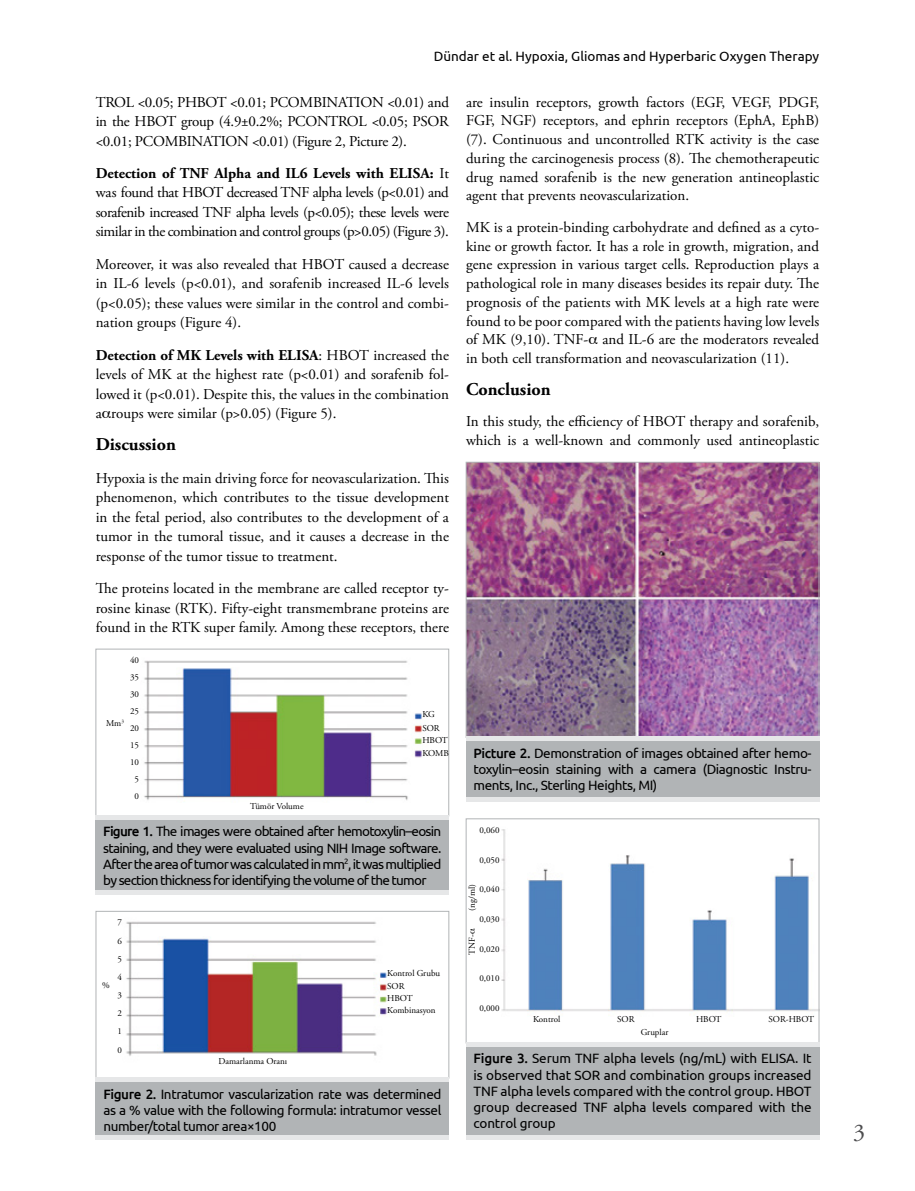
<style>
.page{position:relative;width:915px;height:1191px;background:#fff}
.page>*{position:absolute;margin:0;border:0;box-sizing:border-box;transform-origin:0 0}
.t1{font:24px "Adobe Garamond Pro";color:#4d4d4f}
.t2{font:700 18px "Adobe Garamond Pro";color:#000}
.t3{font:15px/19.5px "Adobe Garamond Pro";color:#000;text-align:justify}
.t4{font:13.5px/16.2px "Ubuntu";letter-spacing:-.03em;color:#000;text-align:justify}
.t5{font:13.5px "Ubuntu";color:#000}
.t6{font:9px/17px "Adobe Garamond Pro";color:#000;text-align:center}
.s1{font-weight:700}
.s2{font-weight:500}
</style>
<div class="page">
<img style="left:467px;top:464px;width:350px;height:271px">
<div style="left:465px;top:462px;width:354px;height:275px;border:1px solid #b1b4b6"></div>
<div style="left:465px;top:741px;width:354px;height:58px;background:#b1b4b6"></div>
<hr style="left:465px;top:797px;width:354px;height:4px;background:#e6e7e8">
<hr style="left:465px;top:737px;width:354px;height:4px;background:#e6e7e8">
<img style="left:144px;top:660px;width:280px;height:141px">
<div style="left:96px;top:649px;width:353px;height:167px;border:1px solid #b1b4b6"></div>
<div style="left:96px;top:819px;width:353px;height:73px;background:#b1b4b6"></div>
<hr style="left:96px;top:890px;width:353px;height:4px;background:#e6e7e8">
<hr style="left:96px;top:815px;width:353px;height:4px;background:#e6e7e8">
<img style="left:126px;top:921px;width:261px;height:135px">
<div style="left:96px;top:911px;width:353px;height:167px;border:1px solid #b1b4b6"></div>
<div style="left:96px;top:1081px;width:353px;height:56px;background:#b1b4b6"></div>
<div style="left:96px;top:1135px;width:353px;height:5px;background:#e6e7e8"></div>
<hr style="left:96px;top:1077px;width:353px;height:4px;background:#e6e7e8">
<img style="left:501px;top:829px;width:316px;height:188px">
<div style="left:465px;top:818px;width:354px;height:225px;border:1px solid #b1b4b6"></div>
<div style="left:465px;top:1046px;width:354px;height:91px;background:#b1b4b6"></div>
<div style="left:465px;top:1135px;width:354px;height:5px;background:#e6e7e8"></div>
<hr style="left:465px;top:1042px;width:354px;height:4px;background:#e6e7e8">
<p class="t5" style="left:433px;top:48px;width:387px">Dündar et al. Hypoxia, Gliomas and Hyperbaric Oxygen Therapy</p>
<p class="t3" style="left:96px;top:93px;width:354px">TROL &lt;0.05; PHBOT &lt;0.01; PCOMBINATION &lt;0.01) and in the HBOT group (4.9±0.2%; PCONTROL &lt;0.05; PSOR &lt;0.01; PCOMBINATION &lt;0.01) (Figure 2, Picture 2).</p>
<p class="t3" style="left:96px;top:164px;width:354px"><span class="s1">Detection of TNF Alpha and IL6 Levels with ELISA:</span> It was found that HBOT decreased TNF alpha levels (p&lt;0.01) and sorafenib increased TNF alpha levels (p&lt;0.05); these levels were similar in the combination and control groups (p&gt;0.05) (Figure 3).</p>
<p class="t3" style="left:96px;top:255px;width:354px">Moreover, it was also revealed that HBOT caused a decrease in IL-6 levels (p&lt;0.01), and sorafenib increased IL-6 levels (p&lt;0.05); these values were similar in the control and combi&shy;nation groups (Figure 4).</p>
<p class="t3" style="left:96px;top:345px;width:354px"><span class="s1">Detection of MK Levels with ELISA</span>: HBOT increased the levels of MK at the highest rate (p&lt;0.01) and sorafenib fol&shy;lowed it (p&lt;0.01). Despite this, the values in the combination a roups were similar (p&gt;0.05) (Figure 5).</p>
<p class="t2" style="left:96px;top:434px;width:82px">Discussion</p>
<p class="t3" style="left:96px;top:468px;width:354px">Hypoxia is the main driving force for neovascularization. This phenomenon, which contributes to the tissue development in the fetal period, also contributes to the development of a tumor in the tumoral tissue, and it causes a decrease in the response of the tumor tissue to treatment.</p>
<p class="t3" style="left:96px;top:579px;width:354px">The proteins located in the membrane are called receptor ty&shy;rosine kinase (RTK). Fifty-eight transmembrane proteins are found in the RTK super family. Among these receptors, there</p>
<p class="t6" style="left:130px;top:652px;width:10px">40<br>35<br>30<br>25<br>20<br>15<br>10<br>5<br>0</p>
<p class="t6" style="left:106px;top:715px;width:19px">Mm<sup>3</sup></p>
<p class="t6" style="left:250px;top:798px;width:55px">Tümör Volume</p>
<p class="t6" style="left:422px;top:706px;width:14px">KG</p>
<p class="t6" style="left:422px;top:732px;width:27px">HBOT</p>
<p class="t6" style="left:422px;top:720px;width:19px">SOR</p>
<p class="t6" style="left:422px;top:745px;width:28px">KOMB</p>
<p class="t4" style="left:103px;top:823px;width:339px"><span class="s2">Figure 1.</span> The images were obtained after hemotoxylin–eosin staining, and they were evaluated using NIH Image software.<br>After the area of tumor was calculated in mm<sup>2</sup>, it was multiplied by section thickness for identifying the volume of the tumor</p>
<p class="t6" style="left:102px;top:977px;width:9px">%</p>
<p class="t6" style="left:117px;top:913px;width:6px;line-height:18.1px;text-align:justify">7<br>6<br>5<br>4<br>3<br>2<br>1<br>0</p>
<p class="t6" style="left:218px;top:1053px;width:70px">Damarlanma Oranı</p>
<p class="t6" style="left:387px;top:965px;width:54px">Kontrol Grubu</p>
<p class="t6" style="left:387px;top:989px;width:27px">HBOT</p>
<p class="t6" style="left:387px;top:977px;width:19px">SOR</p>
<p class="t6" style="left:387px;top:1002px;width:50px">Kombinasyon</p>
<p class="t4" style="left:103px;top:1085px;width:339px"><span class="s2">Figure 2.</span> Intratumor vascularization rate was determined as a % value with the following formula: intratumor vessel number/total tumor area×100</p>
<p class="t3" style="left:466px;top:93px;width:354px;line-height:18.8px">are insulin receptors, growth factors (EGF, VEGF, PDGF, FGF, NGF) receptors, and ephrin receptors (EphA, EphB) (7). Continuous and uncontrolled RTK activity is the case during the carcinogenesis process (8). The chemotherapeutic drug named sorafenib is the new generation antineoplastic agent that prevents neovascularization.</p>
<p class="t3" style="left:466px;top:218px;width:354px;line-height:18.8px">MK is a protein-binding carbohydrate and defined as a cyto&shy;kine or growth factor. It has a role in growth, migration, and gene expression in various target cells. Reproduction plays a pathological role in many diseases besides its repair duty. The prognosis of the patients with MK levels at a high rate were found to be poor compared with the patients having low levels of MK (9,10). TNF- and IL-6 are the moderators revealed in both cell transformation and neovascularization (11).</p>
<p class="t2" style="left:466px;top:378px;width:86px">Conclusion</p>
<p class="t3" style="left:466px;top:412px;width:354px;line-height:18.8px">In this study, the efficiency of HBOT therapy and sorafenib, which is a well-known and commonly used antineoplastic</p>
<p class="t4" style="left:473px;top:744px;width:339px"><span class="s2">Picture 2.</span> Demonstration of images obtained after hemo&shy;toxylin–eosin staining with a camera (Diagnostic Instru&shy;ments, Inc., Sterling Heights, MI)</p>
<p class="t6" style="left:479px;top:821px;width:22px">0,060</p>
<p class="t6" style="left:479px;top:851px;width:22px">0,050</p>
<p class="t6" style="left:479px;top:881px;width:22px">0,040</p>
<p class="t6" style="left:479px;top:911px;width:22px">0,030</p>
<p class="t6" style="left:479px;top:940px;width:22px">0,020</p>
<p class="t6" style="left:479px;top:970px;width:22px">0,010</p>
<p class="t6" style="left:479px;top:1000px;width:22px">0,000</p>
<p class="t6" style="left:464px;top:910px;width:28px;rotate:-90deg">(ng/ml)</p>
<p class="t6" style="left:464px;top:955px;width:22px;rotate:-90deg">TNF-</p>
<p class="t6" style="left:533px;top:1010px;width:29px">Kontrol</p>
<p class="t6" style="left:617px;top:1010px;width:19px">SOR</p>
<p class="t6" style="left:695px;top:1010px;width:27px">HBOT</p>
<p class="t6" style="left:640px;top:1023px;width:29px">Gruplar</p>
<p class="t6" style="left:768px;top:1010px;width:47px">SOR-HBOT</p>
<p class="t4" style="left:473px;top:1050px;width:339px"><span class="s2">Figure 3.</span> Serum TNF alpha levels (ng/mL) with ELISA. It is observed that SOR and combination groups increased TNF alpha levels compared with the control group. HBOT group decreased TNF alpha levels compared with the control group</p>
<h1 class="t1" style="left:853px;top:1118px;width:13px">3</h1>
</div>
